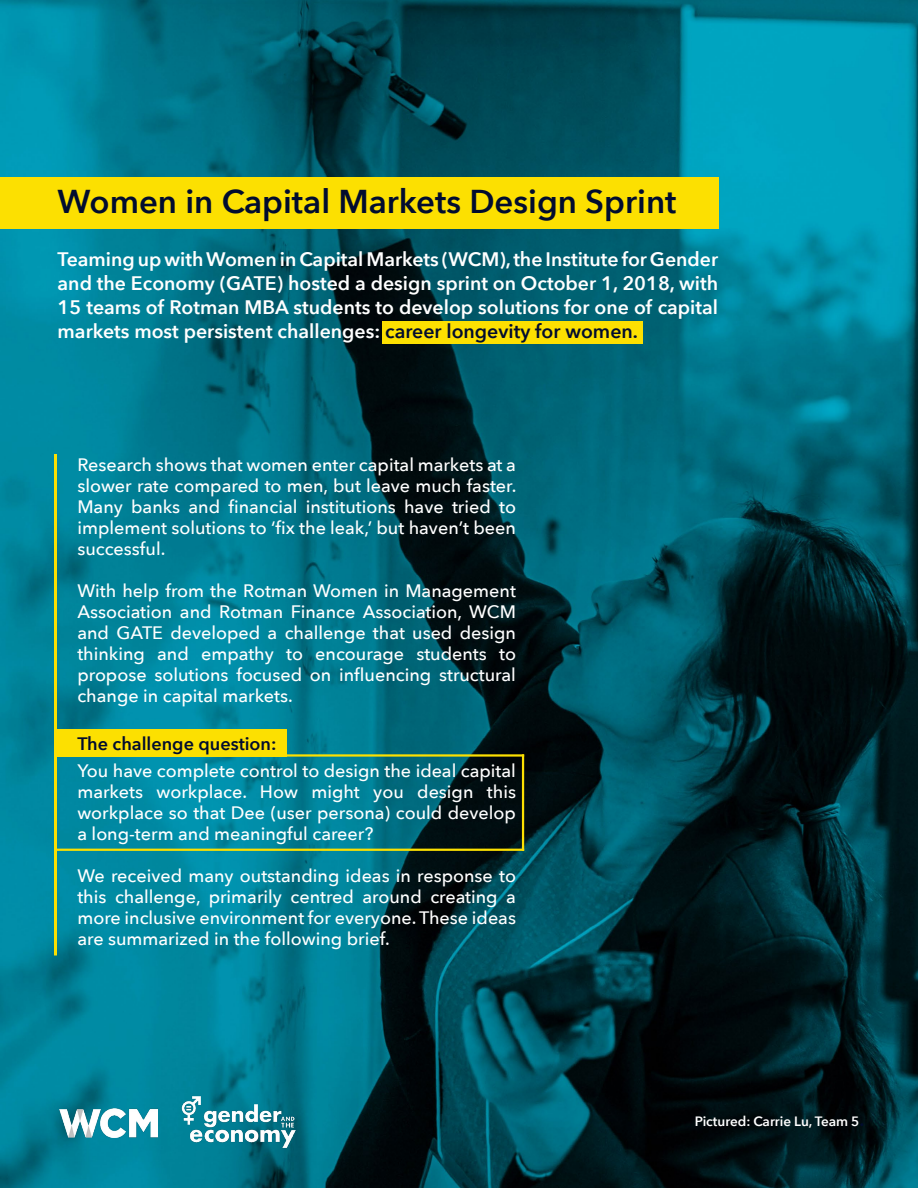
<style>
.page{position:relative;width:918px;height:1188px;background:#fff}
.page>*{position:absolute;margin:0;border:0;box-sizing:border-box;transform-origin:0 0}
.t1{font:600 33px "Avenir Next";color:#010c2f}
.t2{font:600 19.5px/24px "Avenir Next";color:#fff;text-align:justify}
.t3{font:500 18px/21px "Avenir Next";color:#fff;text-align:justify}
.t4{font:600 18px "Avenir Next";color:#010c2f}
.t5{font:600 13.5px "Avenir Next";color:#fff}
.s1{color:#010c2f}
.s2{font-size:19.5px;color:#010c2f}
</style>
<div class="page">
<img style="left:0;top:0;width:918px;height:1188px">
<div style="left:54px;top:729px;width:232px;height:28px;background:#fce001"></div>
<div style="left:383px;top:321px;width:261px;height:23px;background:#fce001"></div>
<img style="left:178px;top:1091px;width:122px;height:64px">
<img style="left:59px;top:1109px;width:99px;height:28px">
<div style="left:0;top:177px;width:718px;height:52px;background:#fce001"></div>
<hr style="left:54px;top:454px;width:3px;height:501px;background:#fce001">
<hr style="left:273px;top:754px;width:251px;height:3px;background:#fce001">
<hr style="left:522px;top:754px;width:2px;height:97px;background:#fce001">
<hr style="left:56px;top:849px;width:468px;height:2px;background:#fce001">
<h1 class="t1" style="left:58px;top:188px;width:620px">Women in Capital Markets Design Sprint</h1>
<p class="t2" style="left:58px;top:249px;width:662px">Teaming up with Women in Capital Markets (WCM), the Institute for Gender and the Economy (GATE) hosted a design sprint on October 1, 2018, with 15 teams of Rotman MBA students to develop solutions for one of capital markets most persistent challenges: <span class="s1">career longevity for women.</span></p>
<p class="t3" style="left:77px;top:455px;width:441px">Research shows that women enter capital markets at a slower rate compared to men, but leave much faster.<br>Many banks and financial institutions have tried to implement solutions to ‘fix the leak,’ but haven’t been successful.</p>
<p class="t3" style="left:77px;top:581px;width:440px">With help from the Rotman Women in Management Association and Rotman Finance Association, WCM and GATE developed a challenge that used design thinking and empathy to encourage students to propose solutions focused on influencing structural change in capital markets.</p>
<p class="t4" style="left:77px;top:736px;width:201px">The challenge question:</p>
<p class="t3" style="left:77px;top:761px;width:440px">You have complete control to design the ideal capital markets workplace. How might you design this workplace so that Dee (user persona) could develop a long-term and meaningful career?</p>
<p class="t3" style="left:77px;top:866px;width:440px">We received many outstanding ideas in response to this challenge, primarily centred around creating a more inclusive environment for everyone. These ideas are summarized in the following brief.</p>
<p class="t5" style="left:695px;top:1116px;width:171px">Pictured: Carrie Lu, Team 5<span class="s2">.</span></p>
</div>
